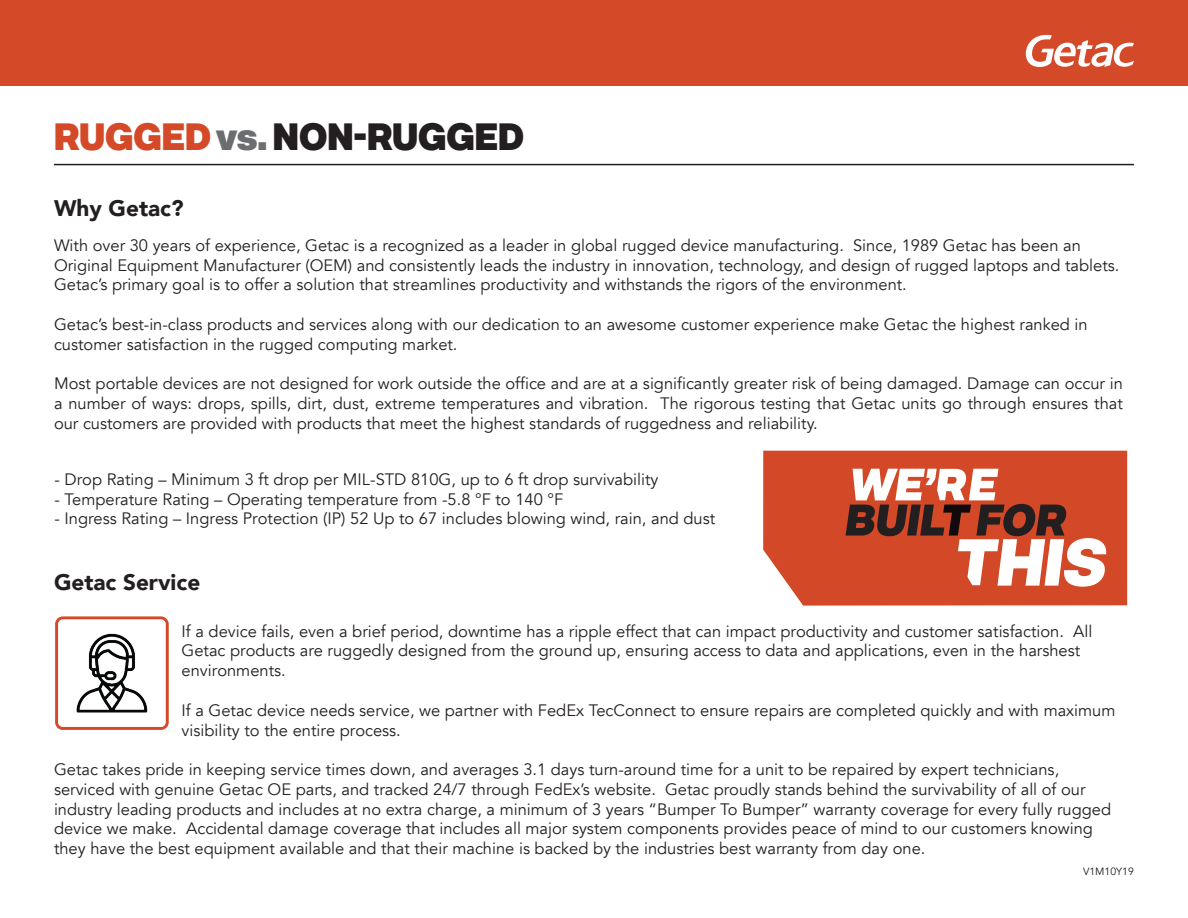
<style>
.page{position:relative;width:1188px;height:918px;background:#fff}
.page>*{position:absolute;margin:0;border:0;box-sizing:border-box;transform-origin:0 0}
.t1{font:900 37.5px "Acronym";color:#231f20}
.t2{font:900 22.5px "Avenir";color:#231f20}
.t3{font:16.5px/19.8px "Avenir";color:#231f20}
.t4{font:10.5px "Avenir";color:#231f20}
.s1{color:#d44927}
.s2{color:#6c6d70}
</style>
<div class="page">
<div style="left:0;top:0;width:1188px;height:85px;background:#d44927"></div>
<svg style="left:1026px;top:35px;width:108px;height:32px"></svg>
<hr style="left:54px;top:164px;width:1080px;height:1px;background:#231f20">
<img style="left:55px;top:616px;width:114px;height:114px">
<div style="left:763px;top:451px;width:364px;height:155px;background:#d34827"></div>
<svg style="left:846px;top:469px;width:261px;height:118px"></svg>
<h1 class="t1" style="left:54px;top:109px;width:472px"><span class="s1">RUGGED</span><span class="s2">vs.</span>NON-RUGGED</h1>
<h2 class="t2" style="left:54px;top:189px;width:131px">Why Getac?</h2>
<p class="t3" style="left:54px;top:236px;width:1067px">With over 30 years of experience, Getac is a recognized as a leader in global rugged device manufacturing. Since, 1989 Getac has been an<br>Original Equipment Manufacturer (OEM) and consistently leads the industry in innovation, technology, and design of rugged laptops and tablets.<br>Getac’s primary goal is to offer a solution that streamlines productivity and withstands the rigors of the environment.</p>
<p class="t3" style="left:54px;top:315px;width:1035px">Getac’s best-in-class products and services along with our dedication to an awesome customer experience make Getac the highest ranked in customer satisfaction in the rugged computing market.</p>
<p class="t3" style="left:54px;top:374px;width:1070px;text-align:justify">Most portable devices are not designed for work outside the office and are at a significantly greater risk of being damaged. Damage can occur in a number of ways: drops, spills, dirt, dust, extreme temperatures and vibration. The rigorous testing that Getac units go through ensures that our customers are provided with products that meet the highest standards of ruggedness and reliability.</p>
<p class="t3" style="left:54px;top:470px;width:606px">- Drop Rating – Minimum 3 ft drop per MIL-STD 810G, up to 6 ft drop survivability</p>
<p class="t3" style="left:54px;top:489px;width:510px">- Temperature Rating – Operating temperature from -5.8 °F to 140 °F</p>
<p class="t3" style="left:54px;top:509px;width:662px">- Ingress Rating – Ingress Protection (IP) 52 Up to 67 includes blowing wind, rain, and dust</p>
<h2 class="t2" style="left:54px;top:563px;width:148px">Getac Service</h2>
<p class="t3" style="left:182px;top:621px;width:912px">If a device fails, even a brief period, downtime has a ripple effect that can impact productivity and customer satisfaction. All<br>Getac products are ruggedly designed from the ground up, ensuring access to data and applications, even in the harshest environments.</p>
<p class="t3" style="left:182px;top:700px;width:935px">If a Getac device needs service, we partner with FedEx TecConnect to ensure repairs are completed quickly and with maximum visibility to the entire process.</p>
<p class="t3" style="left:54px;top:760px;width:1059px">Getac takes pride in keeping service times down, and averages 3.1 days turn-around time for a unit to be repaired by expert technicians, serviced with genuine Getac OE parts, and tracked 24/7 through FedEx’s website. Getac proudly stands behind the survivability of all of our industry leading products and includes at no extra charge, a minimum of 3 years “Bumper To Bumper” warranty coverage for every fully rugged device we make. Accidental damage coverage that includes all major system components provides peace of mind to our customers knowing they have the best equipment available and that their machine is backed by the industries best warranty from day one.</p>
<p class="t4" style="left:1083px;top:865px;width:52px">V1M10Y19</p>
</div>
